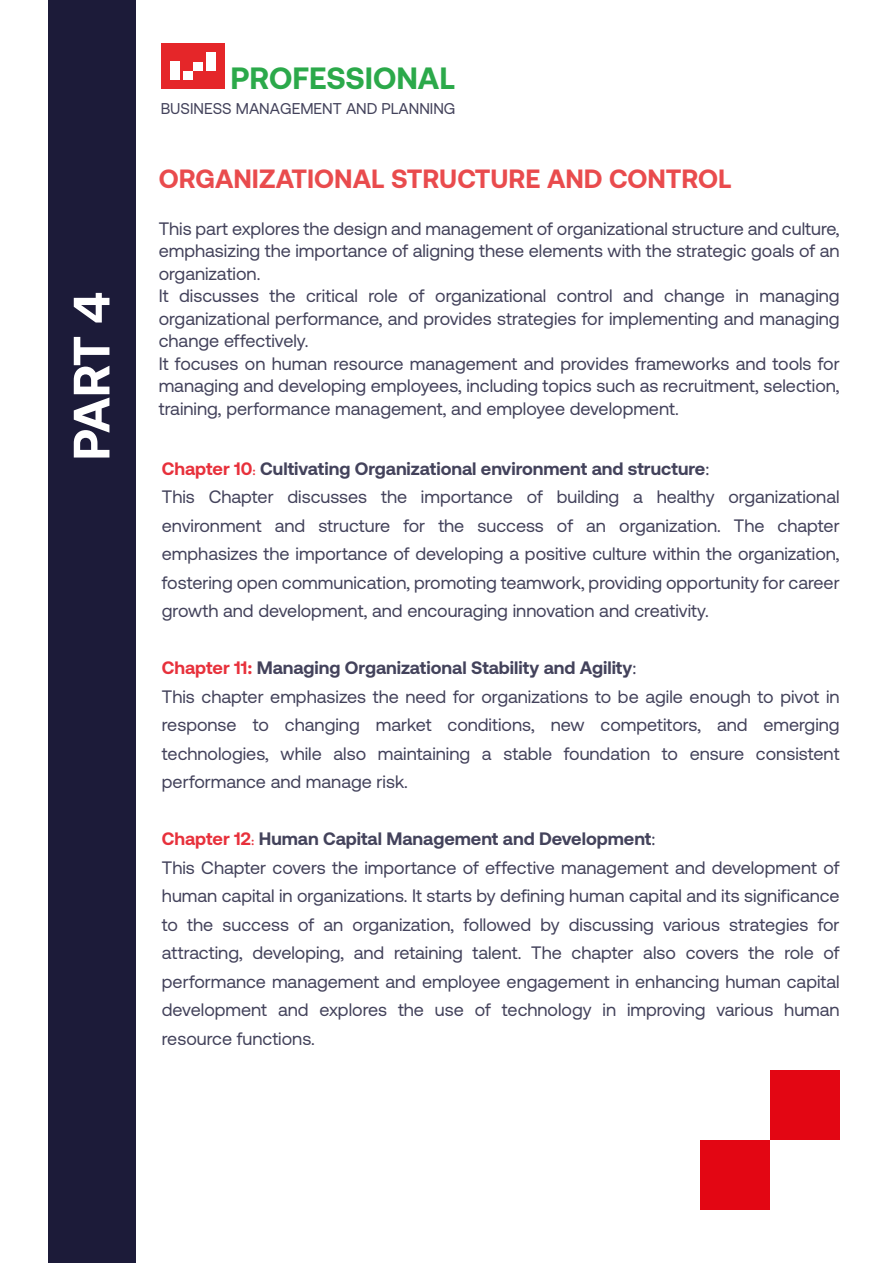
<style>
.page{position:relative;width:893px;height:1263px;background:#fff}
.page>*{position:absolute;margin:0;border:0;box-sizing:border-box;transform-origin:0 0}
.t1{font:700 51px "Aeonik TRIAL";color:#fff}
.t2{font:700 30.75px "Aeonik TRIAL";color:#2ba94a}
.t3{font:700 26.4px "Aeonik TRIAL";color:#e52629}
.t4{font:18px/28.5px "Aeonik TRIAL";color:#1c1b39}
.t5{font:15.6px "Aeonik TRIAL";color:#1c1b39}
.s1{font-weight:700;color:#e30613}
.s2{font-family:"Adobe Arabic";font-weight:700;color:#e30613}
.s3{font-weight:700}
.s4{font-family:"Myriad Pro"}
.s5{font-family:"Myriad Pro";font-weight:700;color:#e30613}
</style>
<div class="page">
<div style="left:48px;top:0;width:87px;height:1263px;background:#1c1b39"></div>
<div style="left:161px;top:44px;width:64px;height:45px;background:#e52629"></div>
<div style="left:184px;top:71px;width:9px;height:9px;background:#fff"></div>
<div style="left:193px;top:62px;width:9px;height:9px;background:#fff"></div>
<div style="left:207px;top:53px;width:9px;height:18px;background:#fff"></div>
<div style="left:170px;top:62px;width:10px;height:18px;background:#fff"></div>
<div style="left:701px;top:1140px;width:69px;height:69px;background:#e30613"></div>
<div style="left:770px;top:1070px;width:70px;height:70px;background:#e30613"></div>
<h1 class="t1" style="left:72px;top:461px;width:170px;rotate:-90deg">PART 4</h1>
<h2 class="t2" style="left:230px;top:66px;width:226px">PROFESSIONAL</h2>
<p class="t5" style="left:161px;top:103px;width:296px">BUSINESS MANAGEMENT AND PLANNING</p>
<h3 class="t3" style="left:159px;top:169px;width:574px">ORGANIZATIONAL STRUCTURE AND CONTROL</h3>
<p class="t4" style="left:159px;top:219px;width:682px;line-height:22.5px">This part explores the design and management of organizational structure and culture, emphasizing the importance of aligning these elements with the strategic goals of an organization.<br>It discusses the critical role of organizational control and change in managing organizational performance, and provides strategies for implementing and managing change effectively.<br>It focuses on human resource management and provides frameworks and tools for managing and developing employees, including topics such as recruitment, selection, training, performance management, and employee development.</p>
<p class="t4" style="left:162px;top:456px;width:679px"><span class="s1">Chapter 10</span><span class="s2">:</span> <span class="s3">Cultivating Organizational environment and structure</span><span class="s4">:<br></span>This Chapter discusses the importance of building a healthy organizational environment and structure for the success of an organization. The chapter emphasizes the importance of developing a positive culture within the organization, fostering open communication, promoting teamwork, providing opportunity for career growth and development, and encouraging innovation and creativity.</p>
<p class="t4" style="left:162px;top:655px;width:679px"><span class="s1">Chapter 11</span><span class="s5">:</span> <span class="s3">Managing Organizational Stability and Agility</span><span class="s4">:<br></span>This chapter emphasizes the need for organizations to be agile enough to pivot in response to changing market conditions, new competitors, and emerging technologies, while also maintaining a stable foundation to ensure consistent performance and manage risk.</p>
<p class="t4" style="left:162px;top:826px;width:679px"><span class="s1">Chapter 12</span><span class="s2">:</span> <span class="s3">Human Capital Management and Development</span><span class="s4">:<br></span>This Chapter covers the importance of effective management and development of human capital in organizations. It starts by defining human capital and its significance to the success of an organization, followed by discussing various strategies for attracting, developing, and retaining talent. The chapter also covers the role of performance management and employee engagement in enhancing human capital development and explores the use of technology in improving various human resource functions.</p>
</div>
